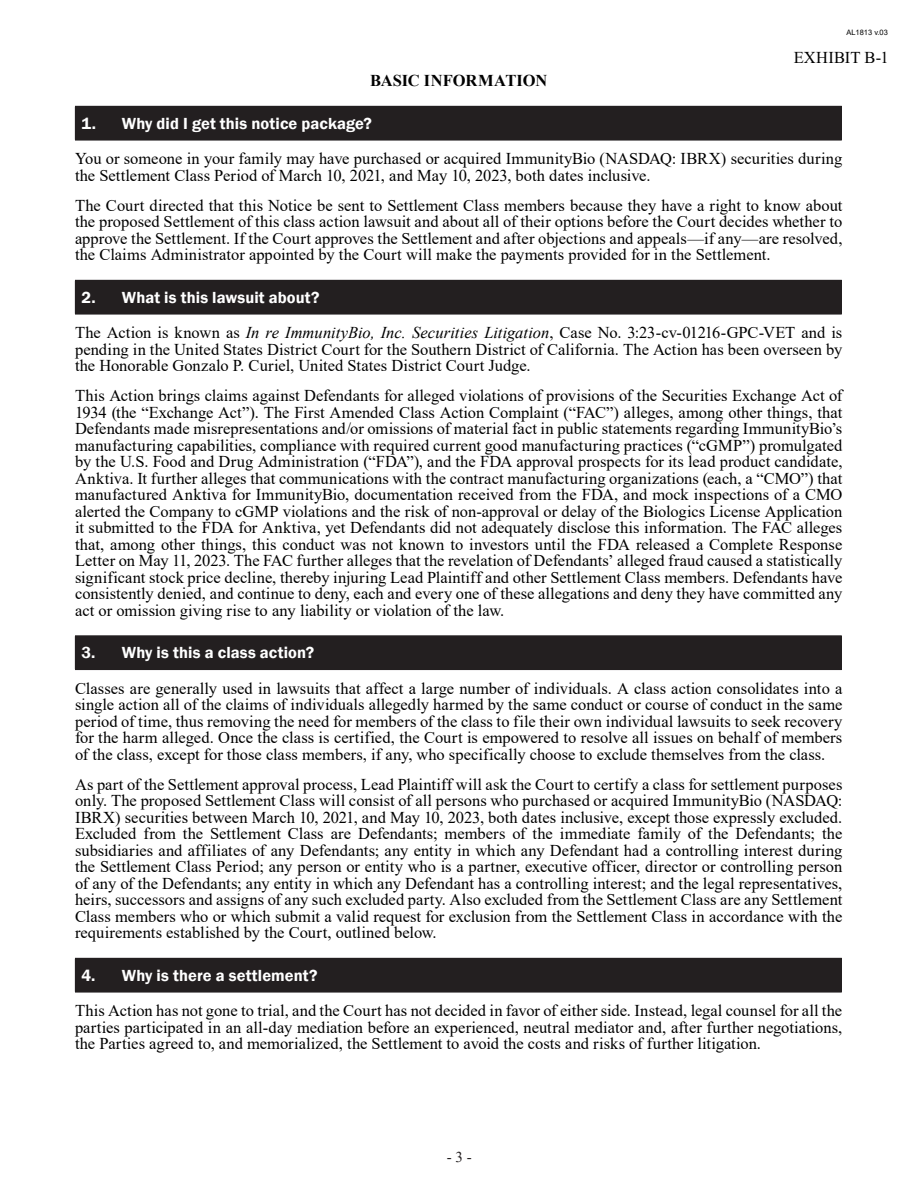
<style>
.page{position:relative;width:918px;height:1188px;background:#fff}
.page>*{position:absolute;margin:0;border:0;box-sizing:border-box;transform-origin:0 0}
.Body_Copy{font:16.5px/16.5px "Times New Roman";color:#000;text-align:justify}
.t1{font:600 16.5px "Franklin Gothic";letter-spacing:.005em;color:#fff}
.Body_Copy-2{font:700 16.5px "Times New Roman";letter-spacing:-.005em;color:#000}
.t2{font:15px "Times New Roman";color:#231f20}
.t3{font:7.5px "Arial";color:#000}
.s1{font-style:italic}
</style>
<div class="page">
<div style="left:75px;top:106px;width:766px;height:34px;background:#231f20"></div>
<hr style="left:75px;top:106px;width:767px;height:1px;background:#231f20">
<hr style="left:841px;top:107px;width:1px;height:33px;background:#231f20">
<hr style="left:75px;top:140px;width:767px;height:1px;background:#231f20">
<div style="left:75px;top:280px;width:766px;height:34px;background:#231f20"></div>
<hr style="left:75px;top:280px;width:767px;height:1px;background:#231f20">
<hr style="left:841px;top:281px;width:1px;height:33px;background:#231f20">
<hr style="left:75px;top:314px;width:767px;height:1px;background:#231f20">
<div style="left:75px;top:636px;width:766px;height:34px;background:#231f20"></div>
<hr style="left:75px;top:635px;width:767px;height:1px;background:#231f20">
<hr style="left:841px;top:636px;width:1px;height:33px;background:#231f20">
<hr style="left:75px;top:669px;width:767px;height:1px;background:#231f20">
<div style="left:75px;top:958px;width:766px;height:34px;background:#231f20"></div>
<hr style="left:75px;top:958px;width:767px;height:1px;background:#231f20">
<hr style="left:841px;top:959px;width:1px;height:33px;background:#231f20">
<hr style="left:75px;top:992px;width:767px;height:1px;background:#231f20">
<p class="t3" style="left:846px;top:28px;width:43px">AL1813 v.03</p>
<p class="Body_Copy" style="left:794px;top:49px;width:97px">EXHIBIT B-1</p>
<p class="Body_Copy-2" style="left:370px;top:69px;width:179px">BASIC INFORMATION</p>
<p class="t1" style="left:81px;top:113px;width:292px">1. Why did I get this notice package?</p>
<p class="Body_Copy" style="left:75px;top:150px;width:769px">You or someone in your family may have purchased or acquired ImmunityBio (NASDAQ: IBRX) securities during the Settlement Class Period of March 10, 2021, and May 10, 2023, both dates inclusive.</p>
<p class="Body_Copy" style="left:75px;top:197px;width:769px">The Court directed that this Notice be sent to Settlement Class members because they have a right to know about the proposed Settlement of this class action lawsuit and about all of their options before the Court decides whether to approve the Settlement. If the Court approves the Settlement and after objections and appeals—if any—are resolved, the Claims Administrator appointed by the Court will make the payments provided for in the Settlement.</p>
<p class="t1" style="left:81px;top:287px;width:240px">2. What is this lawsuit about?</p>
<p class="Body_Copy" style="left:75px;top:324px;width:769px">The Action is known as <span class="s1">In re ImmunityBio, Inc. Securities Litigation</span>, Case No. 3:23‑cv‑01216‑GPC‑VET and is pending in the United States District Court for the Southern District of California. The Action has been overseen by the Honorable Gonzalo P. Curiel, United States District Court Judge.</p>
<p class="Body_Copy" style="left:75px;top:387px;width:769px">This Action brings claims against Defendants for alleged violations of provisions of the Securities Exchange Act of 1934 (the “Exchange Act”). The First Amended Class Action Complaint (“FAC”) alleges, among other things, that Defendants made misrepresentations and/or omissions of material fact in public statements regarding ImmunityBio’s manufacturing capabilities, compliance with required current good manufacturing practices (“cGMP”) promulgated by the U.S. Food and Drug Administration (“FDA”), and the FDA approval prospects for its lead product candidate, Anktiva. It further alleges that communications with the contract manufacturing organizations (each, a “CMO”) that manufactured Anktiva for ImmunityBio, documentation received from the FDA, and mock inspections of a CMO alerted the Company to cGMP violations and the risk of non‑approval or delay of the Biologics License Application it submitted to the FDA for Anktiva, yet Defendants did not adequately disclose this information. The FAC alleges that, among other things, this conduct was not known to investors until the FDA released a Complete Response Letter on May 11, 2023. The FAC further alleges that the revelation of Defendants’ alleged fraud caused a statistically significant stock price decline, thereby injuring Lead Plaintiff and other Settlement Class members. Defendants have consistently denied, and continue to deny, each and every one of these allegations and deny they have committed any act or omission giving rise to any liability or violation of the law.</p>
<p class="t1" style="left:81px;top:643px;width:235px">3. Why is this a class action?</p>
<p class="Body_Copy" style="left:75px;top:680px;width:769px">Classes are generally used in lawsuits that affect a large number of individuals. A class action consolidates into a single action all of the claims of individuals allegedly harmed by the same conduct or course of conduct in the same period of time, thus removing the need for members of the class to file their own individual lawsuits to seek recovery for the harm alleged. Once the class is certified, the Court is empowered to resolve all issues on behalf of members of the class, except for those class members, if any, who specifically choose to exclude themselves from the class.</p>
<p class="Body_Copy" style="left:75px;top:776px;width:769px">As part of the Settlement approval process, Lead Plaintiff will ask the Court to certify a class for settlement purposes only. The proposed Settlement Class will consist of all persons who purchased or acquired ImmunityBio (NASDAQ:<br>IBRX) securities between March 10, 2021, and May 10, 2023, both dates inclusive, except those expressly excluded.<br>Excluded from the Settlement Class are Defendants; members of the immediate family of the Defendants; the subsidiaries and affiliates of any Defendants; any entity in which any Defendant had a controlling interest during the Settlement Class Period; any person or entity who is a partner, executive officer, director or controlling person of any of the Defendants; any entity in which any Defendant has a controlling interest; and the legal representatives, heirs, successors and assigns of any such excluded party. Also excluded from the Settlement Class are any Settlement Class members who or which submit a valid request for exclusion from the Settlement Class in accordance with the requirements established by the Court, outlined below.</p>
<p class="t1" style="left:81px;top:965px;width:238px">4. Why is there a settlement?</p>
<p class="Body_Copy" style="left:75px;top:1002px;width:769px">This Action has not gone to trial, and the Court has not decided in favor of either side. Instead, legal counsel for all the parties participated in an all‑day mediation before an experienced, neutral mediator and, after further negotiations, the Parties agreed to, and memorialized, the Settlement to avoid the costs and risks of further litigation.</p>
<p class="t2" style="left:447px;top:1146px;width:26px">- 3 -</p>
</div>
